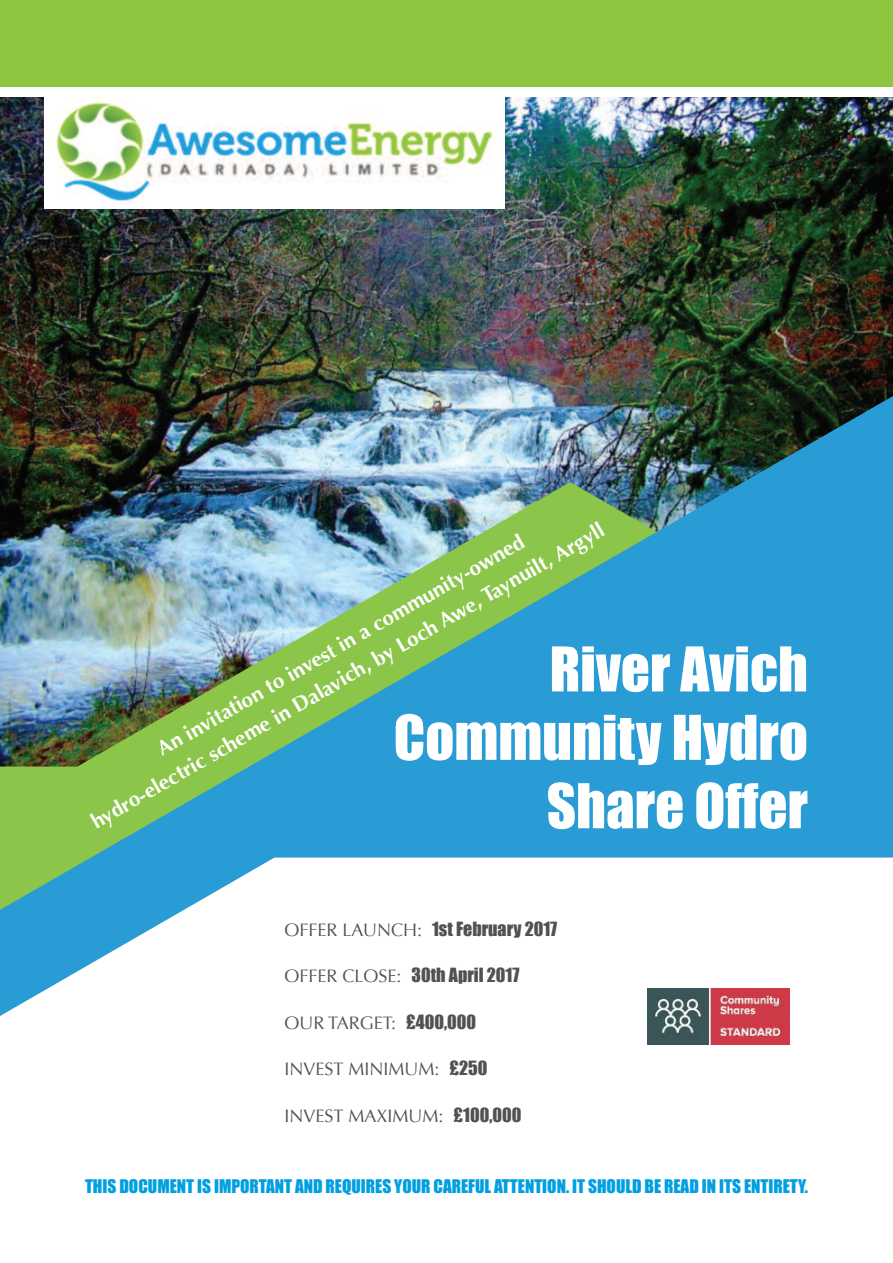
<style>
.page{position:relative;width:893px;height:1263px;background:#fff}
.page>*{position:absolute;margin:0;border:0;box-sizing:border-box;transform-origin:0 0}
.t1{font:57px/68.4px "Impact";color:#fff;text-align:right}
.t2{font:700 21px/30px "Optima";color:#fff}
.t3{font:18px "Optima";color:#525152}
.t4{font:18px "Impact";color:#525152}
.t5{font:17.25px "Impact";color:#009fe1}
.s1{font-family:"Optima"}
.s2{font-family:"Impact"}
</style>
<div class="page">
<img style="left:0;top:97px;width:893px;height:294px">
<img style="left:44px;top:97px;width:461px;height:111px">
<div style="left:0;top:0;width:893px;height:86px;background:#8bc63e"></div>
<img style="left:0;top:391px;width:893px;height:625px">
<img style="left:648px;top:988px;width:141px;height:56px">
<p class="t2" style="left:70px;top:784px;width:590px;text-indent:93px;rotate:-30deg">An invitation to invest in a community-owned hydro-electric scheme in Dalavich, by Loch Awe, Taynuilt, Argyll</p>
<h1 class="t1" style="left:394px;top:634px;width:416px">River Avich<br>Community Hydro<br>Share Offer</h1>
<p class="t4" style="left:285px;top:917px;width:274px"><span class="s1">OFFER LAUNCH:</span> 1st February 2017</p>
<p class="t4" style="left:285px;top:964px;width:236px"><span class="s1">OFFER CLOSE:</span> 30th April 2017</p>
<p class="t3" style="left:285px;top:1012px;width:193px">OUR TARGET: <span class="s2">£400,000</span></p>
<p class="t3" style="left:285px;top:1058px;width:205px">INVEST MINIMUM: <span class="s2">£250</span></p>
<p class="t3" style="left:285px;top:1105px;width:238px">INVEST MAXIMUM: <span class="s2">£100,000</span></p>
<p class="t5" style="left:85px;top:1175px;width:724px">THIS DOCUMENT IS IMPORTANT AND REQUIRES YOUR CAREFUL ATTENTION. IT SHOULD BE READ IN ITS ENTIRETY.</p>
</div>
